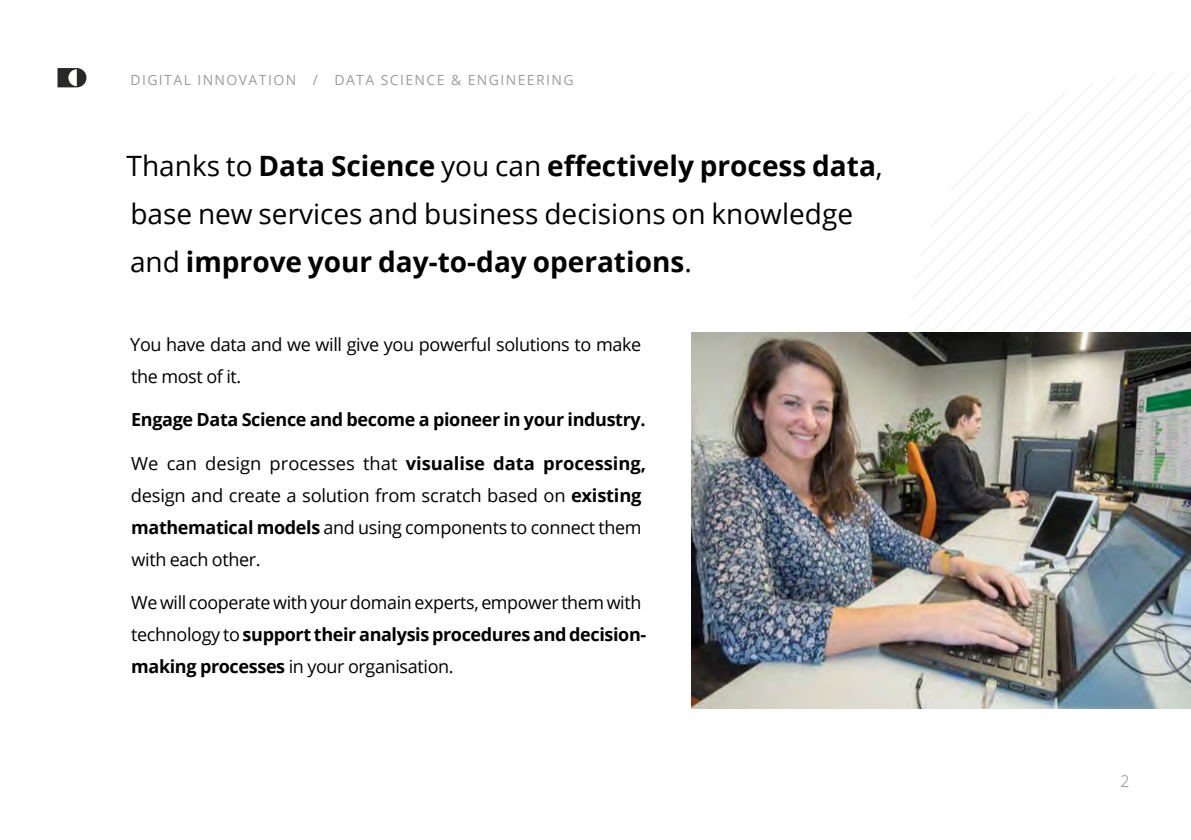
<style>
.page{position:relative;width:1191px;height:840px;background:#fff}
.page>*{position:absolute;margin:0;border:0;box-sizing:border-box;transform-origin:0 0}
.t1{font:28px/48px "Open Sans";color:#000}
.t2{font:18px/32px "Open Sans";letter-spacing:-.02em;color:#000}
.t3{font:700 18px "Open Sans";letter-spacing:-.02em;color:#000}
.t4{font:300 16px "Open Sans";color:#878787}
.t5{font:14px "Open Sans";letter-spacing:.1em;color:#9d9d9c}
.s1{font-weight:700}
</style>
<div class="page">
<svg style="left:57px;top:68px;width:29px;height:19px"></svg>
<svg style="left:1049px;top:93px;width:18px;height:239px"></svg>
<svg style="left:1067px;top:91px;width:17px;height:241px"></svg>
<svg style="left:1084px;top:83px;width:18px;height:249px"></svg>
<svg style="left:1102px;top:77px;width:17px;height:255px"></svg>
<svg style="left:1119px;top:72px;width:72px;height:260px"></svg>
<img style="left:691px;top:332px;width:500px;height:376px">
<p class="t5" style="left:130px;top:70px;width:444px">DIGITAL INNOVATION / DATA SCIENCE &amp; ENGINEERING</p>
<h1 class="t1" style="left:126px;top:141px;width:758px">Thanks to <span class="s1">Data Science</span> you can <span class="s1">effectively process data</span>, base new services and business decisions on knowledge and <span class="s1">improve your day-to-day operations</span>.</h1>
<p class="t2" style="left:130px;top:328px;width:512px">You have data and we will give you powerful solutions to make the most of it.</p>
<p class="t3" style="left:131px;top:407px;width:516px">Engage Data Science and become a pioneer in your industry.</p>
<p class="t2" style="left:131px;top:446px;width:517px">We can design processes that <span class="s1">visualise data processing, </span>design and create a solution from scratch based on <span class="s1">existing mathematical models</span> and using components to connect them with each other.</p>
<p class="t2" style="left:131px;top:586px;width:517px">We will cooperate with your domain experts, empower them with technology to <span class="s1">support their analysis procedures and decision&shy;making processes</span> in your organisation.</p>
<p class="t4" style="left:1120px;top:769px;width:11px">2</p>
</div>
